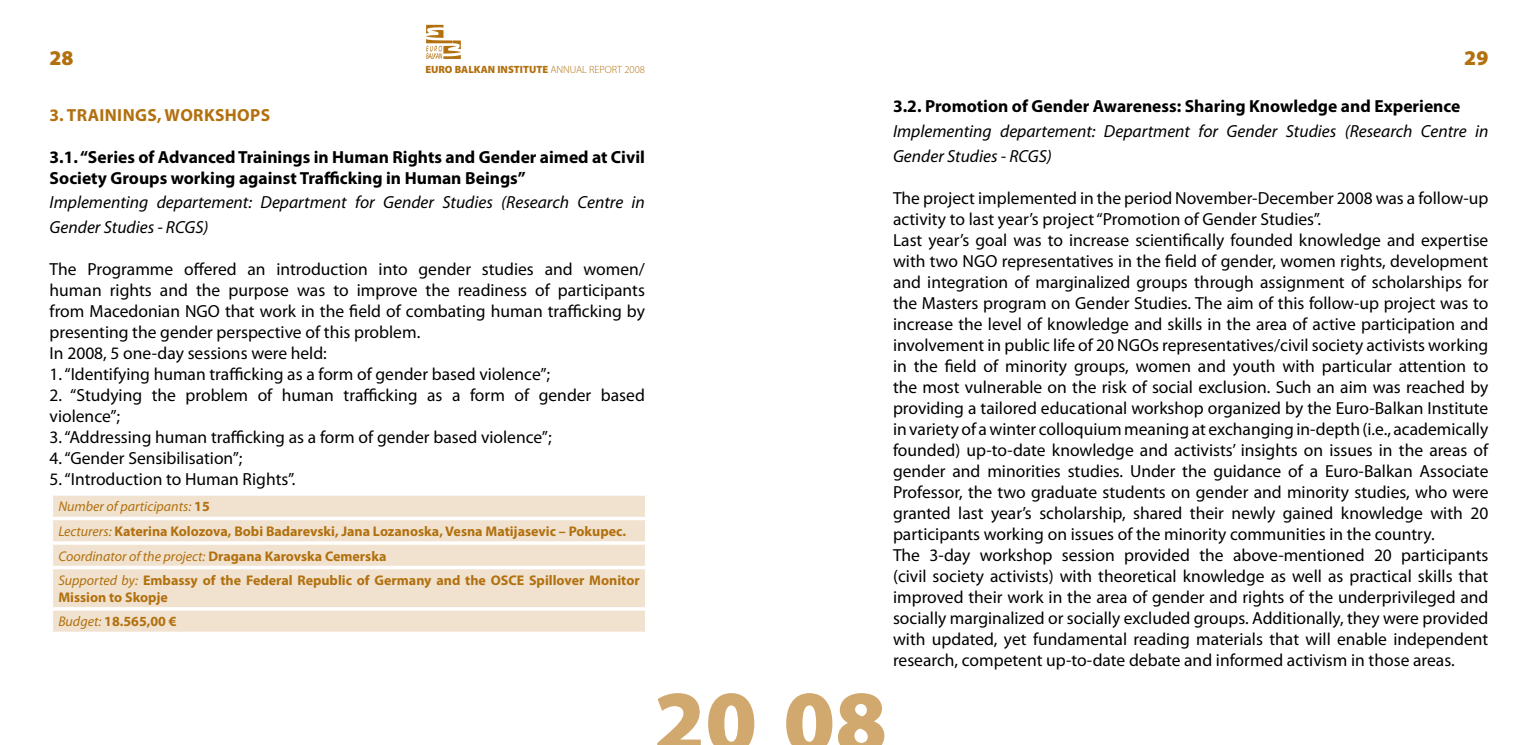
<style>
.page{position:relative;width:1538px;height:745px;background:#fff}
.page>*{position:absolute;margin:0;border:0;box-sizing:border-box;transform-origin:0 0}
.t1{font:900 21px "Myriad Pro";color:#b2700e}
.t2{font:17.5px/21px "Myriad Pro";color:#000}
.t3{font:700 17.5px/21px "Myriad Pro";color:#000}
.t4{font:italic 17.5px/24.5px "Myriad Pro";color:#000}
.t5{font:700 17.5px "Myriad Pro";color:#b2700e}
.t6{font:700 14px/24.5px "Myriad Pro";color:#b2700e}
.t7{font:900 10.5px "Myriad Pro";color:#b2700e}
.s1{font-weight:300}
.s2{font-weight:400;font-style:italic}
</style>
<div class="page">
<svg style="left:426px;top:25px;width:35px;height:34px"></svg>
<svg style="left:657px;top:693px;width:97px;height:51px"></svg>
<svg style="left:786px;top:693px;width:98px;height:51px"></svg>
<div style="left:53px;top:495px;width:592px;height:136px;background:#f0e2cf"></div>
<svg style="left:53px;top:516px;width:592px;height:4px"></svg>
<hr style="left:50px;top:541px;width:598px;height:3px;background:#fff">
<svg style="left:53px;top:565px;width:592px;height:4px"></svg>
<svg style="left:53px;top:606px;width:592px;height:4px"></svg>
<p class="t1" style="left:50px;top:44px;width:26px">28</p>
<p class="t1" style="left:1464px;top:44px;width:26px">29</p>
<p class="t7" style="left:425px;top:63px;width:221px">EURO BALKAN INSTITUTE <span class="s1">ANNUAL REPORT 2008</span></p>
<p class="t5" style="left:50px;top:103px;width:39px">3. Trainings</p>
<p class="t5" style="left:157px;top:103px;width:36px">, Workshops</p>
<p class="t3" style="left:50px;top:146px;width:597px">3.1. “Series of Advanced Trainings in Human Rights and Gender aimed at Civil<br>Society Groups working against Trafficking in Human Beings”</p>
<p class="t4" style="left:50px;top:190px;width:597px">Implementing departement: Department for Gender Studies (Research Centre in<br>Gender Studies - RCGS)</p>
<p class="t2" style="left:50px;top:258px;width:597px">The Programme offered an introduction into gender studies and women/ human rights and the purpose was to improve the readiness of participants from Macedonian NGO that work in the field of combating human trafficking by presenting the gender perspective of this problem.<br>In 2008, 5 one-day sessions were held:</p>
<p class="t2" style="left:50px;top:363px;width:502px">1. “Identifying human trafficking as a form of gender based violence”;</p>
<p class="t2" style="left:50px;top:384px;width:597px">2. “Studying the problem of human trafficking as a form of gender based violence”;</p>
<p class="t2" style="left:50px;top:426px;width:504px">3. “Addressing human trafficking as a form of gender based violence”;</p>
<p class="t2" style="left:50px;top:447px;width:194px">4. “Gender Sensibilisation”;</p>
<p class="t2" style="left:50px;top:468px;width:247px">5. “Introduction to Human Rights”.</p>
<p class="t6" style="left:58px;top:493px;width:583px"><span class="s2">Number of participants:</span> 15<br><span class="s2">Lecturers:</span> Katerina Kolozova, Bobi Badarevski, Jana Lozanoska, Vesna Matijasevic – Pokupec.<br><span class="s2">Coordinator of the project:</span> Dragana Karovska Cemerska<br><span class="s2">Supported by:</span> Embassy of the Federal Republic of Germany and the OSCE Spillover Monitor</p>
<p class="t6" style="left:58px;top:584px;width:120px">Mission to Skopje<br><span class="s2">Budget:</span> 18.565,00 €</p>
<p class="t3" style="left:893px;top:95px;width:569px">3.2. Promotion of Gender Awareness: Sharing Knowledge and Experience</p>
<p class="t4" style="left:893px;top:118px;width:597px">Implementing departement: Department for Gender Studies (Research Centre in<br>Gender Studies - RCGS)</p>
<p class="t2" style="left:893px;top:187px;width:597px">The project implemented in the period November-December 2008 was a follow-up activity to last year’s project “Promotion of Gender Studies”.<br>Last year’s goal was to increase scientifically founded knowledge and expertise with two NGO representatives in the field of gender, women rights, development and integration of marginalized groups through assignment of scholarships for the Masters program on Gender Studies. The aim of this follow-up project was to increase the level of knowledge and skills in the area of active participation and involvement in public life of 20 NGOs representatives/civil society activists working in the field of minority groups, women and youth with particular attention to the most vulnerable on the risk of social exclusion. Such an aim was reached by providing a tailored educational workshop organized by the Euro-Balkan Institute in variety of a winter colloquium meaning at exchanging in-depth (i.e., academically founded) up-to-date knowledge and activists’ insights on issues in the areas of gender and minorities studies. Under the guidance of a Euro-Balkan Associate Professor, the two graduate students on gender and minority studies, who were granted last year’s scholarship, shared their newly gained knowledge with 20 participants working on issues of the minority communities in the country.<br>The 3-day workshop session provided the above-mentioned 20 participants (civil society activists) with theoretical knowledge as well as practical skills that improved their work in the area of gender and rights of the underprivileged and socially marginalized or socially excluded groups. Additionally, they were provided with updated, yet fundamental reading materials that will enable independent research, competent up-to-date debate and informed activism in those areas.</p>
</div>
